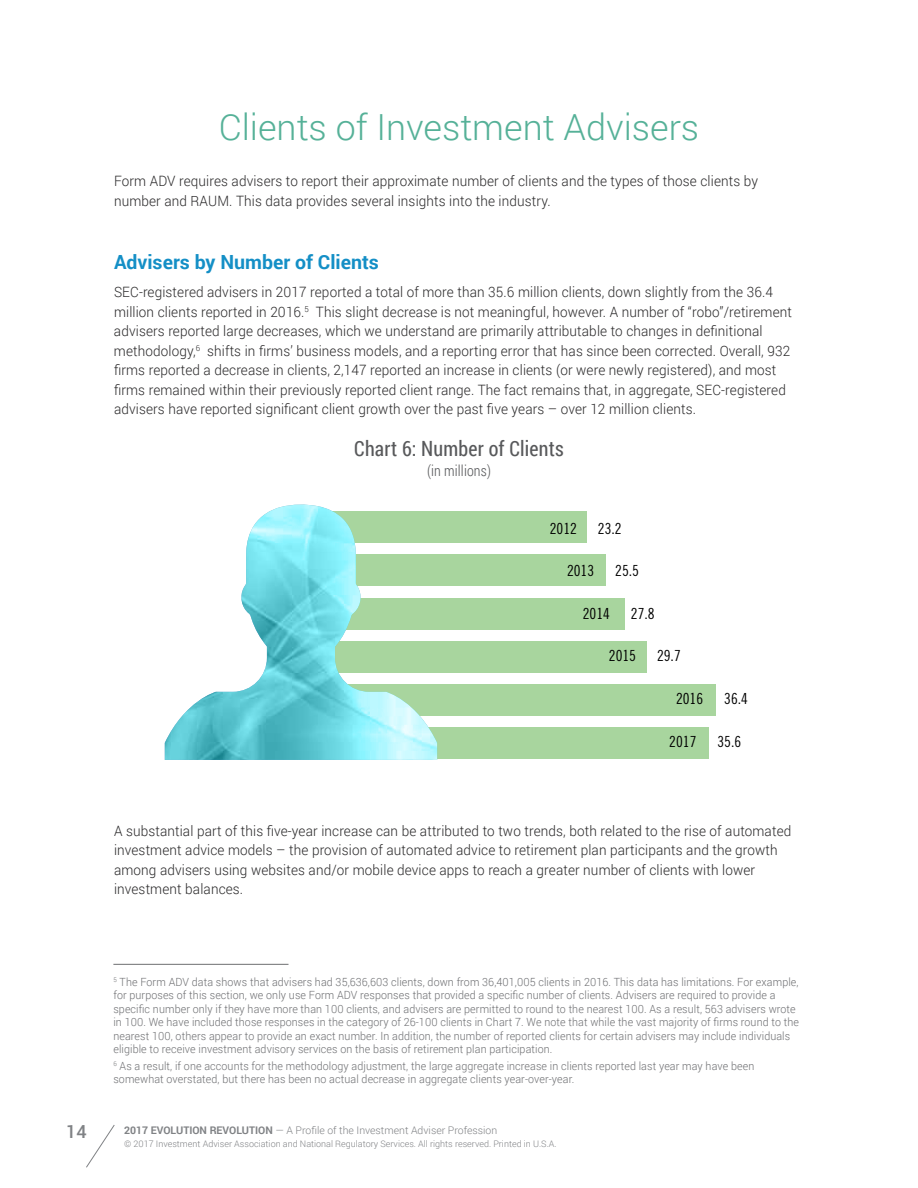
<style>
.page{position:relative;width:918px;height:1188px;background:#fff}
.page>*{position:absolute;margin:0;border:0;box-sizing:border-box;transform-origin:0 0}
.t1{font:300 36px "Roboto";color:#56b198}
.t2{font:21px "Roboto Condensed";letter-spacing:.01em;color:#58595b;scale:.95 1}
.t3{font:700 19.5px "Roboto";color:#148fc6}
.t4{font:500 18px "Roboto";color:#808285}
.t5{font:15.3px "Trade Gothic Cond Eighteen";color:#000}
.t6{font:300 15px "Roboto Condensed";letter-spacing:.01em;color:#58595b;scale:.95 1}
.t7{font:300 14.25px/19.5px "Roboto";letter-spacing:.01em;color:#292829;scale:.95 1}
.t8{font:300 11.25px/13.5px "Roboto";letter-spacing:.01em;color:#6d6e71;scale:.95 1}
.t9{font:300 10.5px "Roboto";color:#808285}
.t10{font:300 9px "Roboto";color:#808285}
.s1{font-weight:700}
</style>
<div class="page">
<svg style="left:86px;top:1125px;width:29px;height:43px"></svg>
<div style="left:332px;top:511px;width:254px;height:32px;background:#a8d59e"></div>
<div style="left:332px;top:554px;width:273px;height:32px;background:#a8d59e"></div>
<div style="left:332px;top:598px;width:292px;height:31px;background:#a8d59e"></div>
<div style="left:332px;top:641px;width:314px;height:32px;background:#a8d59e"></div>
<div style="left:332px;top:684px;width:383px;height:32px;background:#a8d59e"></div>
<div style="left:325px;top:728px;width:384px;height:31px;background:#a8d59e"></div>
<img style="left:165px;top:505px;width:272px;height:255px">
<hr style="left:113px;top:964px;width:176px;height:1px;background:#6d6e71">
<h1 class="t1" style="left:219px;top:102px;width:482px">Clients of Investment Advisers</h1>
<p class="t7" style="left:114px;top:171px;width:680px">Form ADV requires advisers to report their approximate number of clients and the types of those clients by number and RAUM. This data provides several insights into the industry.</p>
<h3 class="t3" style="left:114px;top:248px;width:267px">Advisers by Number of Clients</h3>
<p class="t7" style="left:114px;top:282px;width:715px">SEC-registered advisers in 2017 reported a total of more than 35.6 million clients, down slightly from the 36.4 million clients reported in 2016.<sup>5</sup> This slight decrease is not meaningful, however. A number of “robo”/retirement advisers reported large decreases, which we understand are primarily attributable to changes in definitional methodology,<sup>6</sup> shifts in firms’ business models, and a reporting error that has since been corrected. Overall, 932 firms reported a decrease in clients, 2,147 reported an increase in clients (or were newly registered), and most firms remained within their previously reported client range. The fact remains that, in aggregate, SEC-registered advisers have reported significant client growth over the past five years – over 12 million clients.</p>
<h2 class="t2" style="left:354px;top:434px;width:222px">Chart 6: Number of Clients</h2>
<p class="t6" style="left:427px;top:460px;width:69px">(in millions)</p>
<p class="t5" style="left:550px;top:519px;width:29px">2012</p>
<p class="t5" style="left:598px;top:519px;width:25px">23.2</p>
<p class="t5" style="left:615px;top:562px;width:25px">25.5</p>
<p class="t5" style="left:631px;top:604px;width:25px">27.8</p>
<p class="t5" style="left:567px;top:562px;width:29px">2013</p>
<p class="t5" style="left:583px;top:604px;width:29px">2014</p>
<p class="t5" style="left:609px;top:647px;width:29px">2015</p>
<p class="t5" style="left:657px;top:647px;width:25px">29.7</p>
<p class="t5" style="left:676px;top:689px;width:29px">2016</p>
<p class="t5" style="left:669px;top:733px;width:29px">2017</p>
<p class="t5" style="left:717px;top:733px;width:25px">35.6</p>
<p class="t5" style="left:724px;top:689px;width:25px">36.4</p>
<p class="t7" style="left:114px;top:820px;width:714px">A substantial part of this five-year increase can be attributed to two trends, both related to the rise of automated investment advice models – the provision of automated advice to retirement plan participants and the growth among advisers using websites and/or mobile device apps to reach a greater number of clients with lower investment balances.</p>
<p class="t4" style="left:66px;top:1119px;width:22px">14</p>
<p class="t8" style="left:113px;top:974px;width:723px"><sup>5</sup> The Form ADV data shows that advisers had 35,636,603 clients, down from 36,401,005 clients in 2016. This data has limitations. For example, for purposes of this section, we only use Form ADV responses that provided a specific number of clients. Advisers are required to provide a specific number only if they have more than 100 clients, and advisers are permitted to round to the nearest 100. As a result, 563 advisers wrote in 100. We have included those responses in the category of 26-100 clients in Chart 7. We note that while the vast majority of firms round to the nearest 100, others appear to provide an exact number. In addition, the number of reported clients for certain advisers may include individuals eligible to receive investment advisory services on the basis of retirement plan participation.</p>
<p class="t8" style="left:113px;top:1058px;width:676px"><sup>6</sup> As a result, if one accounts for the methodology adjustment, the large aggregate increase in clients reported last year may have been somewhat overstated, but there has been no actual decrease in aggregate clients year-over-year.</p>
<p class="t9" style="left:124px;top:1123px;width:375px"><span class="s1">2017 EVOLUTION REVOLUTION</span> — A Profile of the Investment Adviser Profession</p>
<p class="t10" style="left:124px;top:1138px;width:434px">© 2017 Investment Adviser Association and National Regulatory Services. All rights reserved. Printed in U.S.A.</p>
</div>
